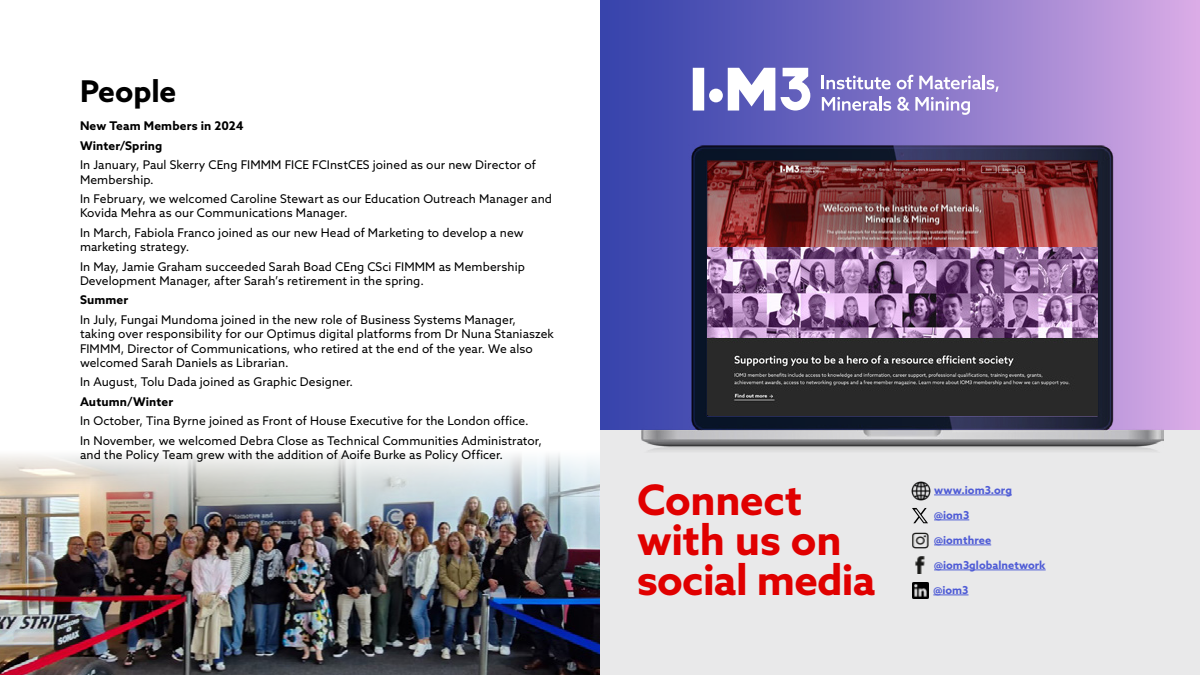
<style>
.page{position:relative;width:1200px;height:675px;background:#fff}
.page>*{position:absolute;margin:0;border:0;box-sizing:border-box;transform-origin:0 0}
.t1{font:700 42px/40px "Azo Sans";letter-spacing:-.01em;color:#e00000}
.t2{font:700 30px "Azo Sans";letter-spacing:-.005em;color:#000}
.t3{font:12px/14.4px "Azo Sans";letter-spacing:.005em;color:#000}
.t4{font:700 12px/19.4px "Azo Sans";letter-spacing:.01em;color:#000}
.t5{font:700 11px "Azo Sans";letter-spacing:.005em;color:#4f5cd6}
</style>
<div class="page">
<img style="left:0;top:453px;width:600px;height:222px">
<div style="left:600px;top:429px;width:600px;height:246px;background:#e9e9ea"></div>
<div style="left:600px;top:0;width:600px;height:429px;background:linear-gradient(to right,#2e3ea9,#d5a9e5)"></div>
<img style="left:640px;top:145px;width:523px;height:306px">
<img style="left:707px;top:338px;width:390px;height:78px">
<hr style="left:934px;top:495px;width:78px;height:1px;background:#4f5cd6">
<hr style="left:934px;top:520px;width:35px;height:1px;background:#4f5cd6">
<hr style="left:934px;top:545px;width:57px;height:1px;background:#4f5cd6">
<hr style="left:934px;top:570px;width:112px;height:1px;background:#4f5cd6">
<hr style="left:933px;top:595px;width:36px;height:1px;background:#4f5cd6">
<img style="left:912px;top:532px;width:16px;height:17px">
<img style="left:915px;top:556px;width:10px;height:17px">
<img style="left:911px;top:482px;width:19px;height:19px">
<div style="left:709px;top:89px;width:14px;height:13px;background:#fff;border-radius:50%"></div>
<svg style="left:728px;top:68px;width:47px;height:43px"></svg>
<svg style="left:693px;top:68px;width:11px;height:43px"></svg>
<svg style="left:781px;top:68px;width:29px;height:43px"></svg>
<svg style="left:822px;top:76px;width:69px;height:13px"></svg>
<hr style="left:879px;top:96px;width:3px;height:15px;background:#fff">
<svg style="left:822px;top:97px;width:69px;height:14px"></svg>
<svg style="left:897px;top:75px;width:102px;height:40px;background:#a798d6"></svg>
<img style="left:913px;top:583px;width:16px;height:16px">
<svg style="left:912px;top:508px;width:16px;height:15px"></svg>
<img style="left:707px;top:247px;width:390px;height:91px">
<h2 class="t2" style="left:80px;top:71px;width:98px">People</h2>
<p class="t4" style="left:80px;top:116px;width:165px">New Team Members in 2024<br>Winter/Spring</p>
<p class="t3" style="left:80px;top:158px;width:457px">In January, Paul Skerry CEng FIMMM FICE FCInstCES joined as our new Director of<br>Membership.</p>
<p class="t3" style="left:80px;top:191px;width:474px">In February, we welcomed Caroline Stewart as our Education Outreach Manager and<br>Kovida Mehra as our Communications Manager.</p>
<p class="t3" style="left:80px;top:225px;width:445px">In March, Fabiola Franco joined as our new Head of Marketing to develop a new marketing strategy.</p>
<p class="t3" style="left:80px;top:259px;width:446px">In May, Jamie Graham succeeded Sarah Boad CEng CSci FIMMM as Membership<br>Development Manager, after Sarah’s retirement in the spring.</p>
<p class="t4" style="left:80px;top:290px;width:50px">Summer</p>
<p class="t3" style="left:80px;top:312px;width:475px">In July, Fungai Mundoma joined in the new role of Business Systems Manager, taking over responsibility for our Optimus digital platforms from Dr Nuna Staniaszek FIMMM, Director of Communications, who retired at the end of the year. We also welcomed Sarah Daniels as Librarian.</p>
<p class="t3" style="left:80px;top:375px;width:275px">In August, Tolu Dada joined as Graphic Designer.</p>
<p class="t4" style="left:80px;top:392px;width:95px">Autumn/Winter</p>
<p class="t3" style="left:80px;top:411px;width:464px;line-height:19.4px">In October, Tina Byrne joined as Front of House Executive for the London office.<br>In November, we welcomed Debra Close as Technical Communities Administrator,</p>
<p class="t3" style="left:80px;top:447px;width:425px">and the Policy Team grew with the addition of Aoife Burke as Policy Officer.</p>
<h1 class="t1" style="left:637px;top:479px;width:240px">Connect with us on social media</h1>
<p class="t5" style="left:934px;top:482px;width:79px">www.iom3.org</p>
<p class="t5" style="left:934px;top:507px;width:37px">@iom3</p>
<p class="t5" style="left:934px;top:532px;width:59px">@iomthree</p>
<p class="t5" style="left:934px;top:557px;width:113px">@iom3globalnetwork</p>
<p class="t5" style="left:933px;top:582px;width:37px">@iom3</p>
</div>
